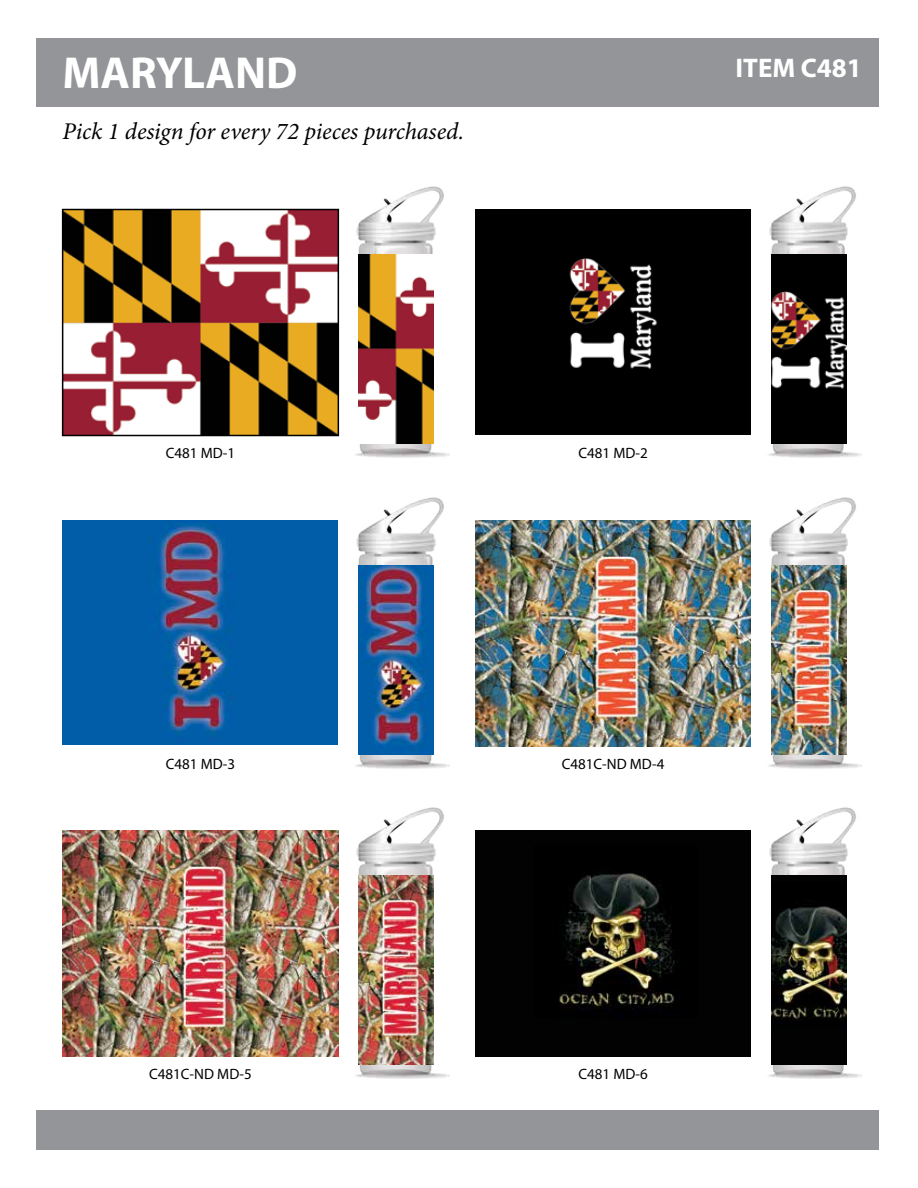
<style>
.page{position:relative;width:918px;height:1188px;background:#fff}
.page>*{position:absolute;margin:0;border:0;box-sizing:border-box;transform-origin:0 0}
.t1{font:700 45px "Myriad Pro";color:#fff}
.t2{font:700 27px "Myriad Pro";color:#fff}
.t3{font:italic 24px "Minion Pro";letter-spacing:-.005em;color:#000}
.t4{font:15px "Myriad Pro";color:#000}
</style>
<div class="page">
<div style="left:36px;top:39px;width:843px;height:68px;background:#939598"></div>
<div style="left:36px;top:1110px;width:843px;height:40px;background:#939598"></div>
<img style="left:475px;top:210px;width:275px;height:224px">
<img style="left:65px;top:212px;width:271px;height:221px">
<div style="left:62px;top:209px;width:277px;height:227px;border:2px solid #000"></div>
<img style="left:63px;top:520px;width:274px;height:225px">
<img style="left:63px;top:830px;width:275px;height:226px">
<img style="left:475px;top:520px;width:276px;height:226px">
<img style="left:475px;top:830px;width:276px;height:226px">
<img style="left:768px;top:186px;width:94px;height:272px">
<img style="left:355px;top:186px;width:94px;height:272px">
<img style="left:355px;top:497px;width:94px;height:272px">
<img style="left:355px;top:807px;width:94px;height:272px">
<img style="left:768px;top:497px;width:94px;height:272px">
<img style="left:768px;top:807px;width:94px;height:272px">
<img style="left:771px;top:255px;width:76px;height:189px">
<img style="left:359px;top:255px;width:75px;height:189px">
<img style="left:359px;top:566px;width:75px;height:188px">
<img style="left:359px;top:876px;width:75px;height:188px">
<img style="left:771px;top:566px;width:76px;height:188px">
<img style="left:771px;top:876px;width:76px;height:188px">
<h1 class="t1" style="left:63px;top:43px;width:236px">MARYLAND</h1>
<h2 class="t2" style="left:736px;top:51px;width:128px">ITEM C481</h2>
<h3 class="t3" style="left:63px;top:115px;width:403px">Pick 1 design for every 72 pieces purchased.</h3>
<p class="t4" style="left:166px;top:444px;width:71px">C481 MD-1</p>
<p class="t4" style="left:578px;top:444px;width:71px">C481 MD-2</p>
<p class="t4" style="left:166px;top:755px;width:71px">C481 MD-3</p>
<p class="t4" style="left:149px;top:1065px;width:104px">C481C-ND MD-5</p>
<p class="t4" style="left:562px;top:755px;width:104px">C481C-ND MD-4</p>
<p class="t4" style="left:578px;top:1065px;width:71px">C481 MD-6</p>
</div>
